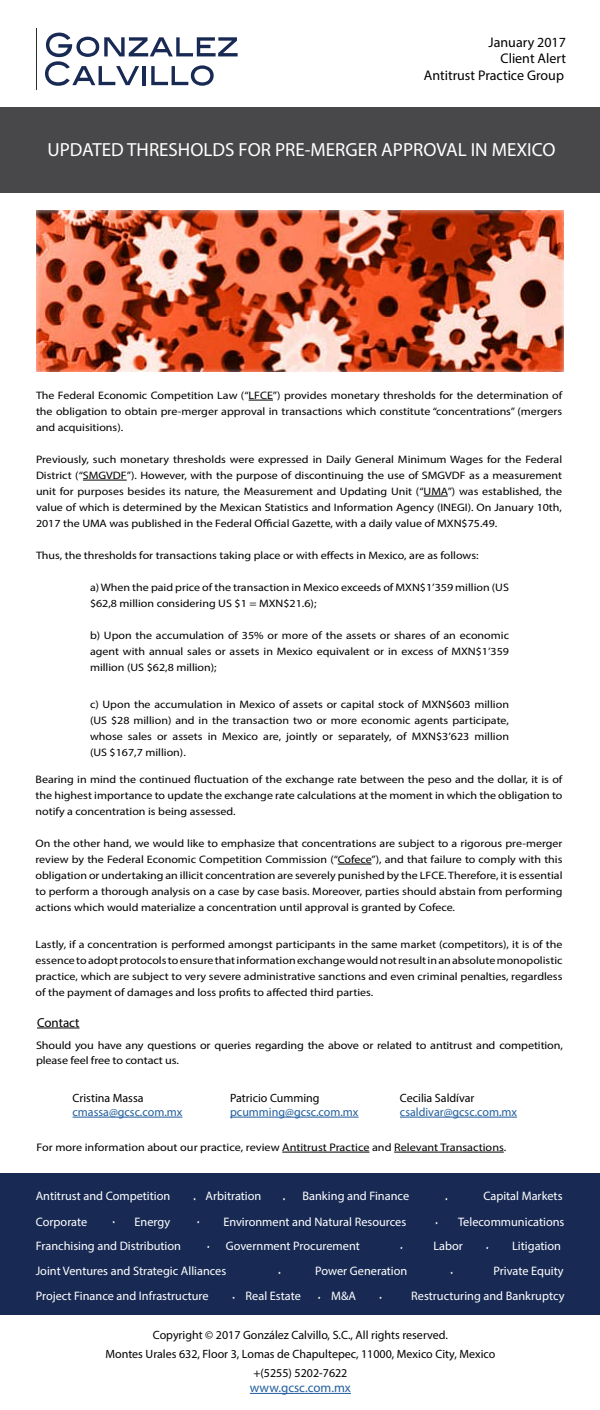
<style>
.page{position:relative;width:600px;height:1410px;background:#fff}
.page>*{position:absolute;margin:0;border:0;box-sizing:border-box;transform-origin:0 0}
.t1{font:19px "Myriad Pro";color:#fff}
.t2{font:14px/16px "Myriad Pro";color:#000;text-align:right}
.t3{font:13px "Myriad Pro";color:#215e9e}
.t4{font:13px "Myriad Pro";color:#000}
.t5{font:12.3px "Myriad Pro";color:#fff}
.t6{font:12px/19px "Myriad Pro";color:#000;text-align:center}
.t7{font:12px "Myriad Pro";color:#215e9e}
.t8{font:11px/15px "Myriad Pro";letter-spacing:-.01em;color:#000;scale:1.11 1}
.t9{font:10.8px/16px "Myriad Pro";color:#000;text-align:justify;scale:1.11 1}
</style>
<div class="page">
<hr style="left:37px;top:1028px;width:43px;height:1px;background:#000">
<div style="left:0;top:107px;width:600px;height:86px;background:#48484a"></div>
<hr style="left:73px;top:1117px;width:109px;height:1px;background:#215e9e">
<hr style="left:400px;top:1117px;width:117px;height:1px;background:#215e9e">
<hr style="left:230px;top:1117px;width:129px;height:1px;background:#215e9e">
<svg style="left:45px;top:33px;width:193px;height:53px"></svg>
<hr style="left:36px;top:28px;width:1px;height:62px;background:#2b2d2e">
<svg style="left:249px;top:400px;width:24px;height:1px"></svg>
<hr style="left:83px;top:480px;width:44px;height:1px;background:#000">
<svg style="left:424px;top:496px;width:24px;height:1px"></svg>
<hr style="left:338px;top:864px;width:34px;height:1px;background:#000">
<div style="left:28px;top:203px;width:545px;height:170px;background:#fff;opacity:.75"></div>
<hr style="left:282px;top:1152px;width:88px;height:1px;background:#000">
<hr style="left:394px;top:1152px;width:110px;height:1px;background:#000">
<hr style="left:250px;top:1393px;width:101px;height:1px;background:#215e9e">
<div style="left:0;top:1173px;width:600px;height:142px;background:#182a54"></div>
<p class="t2" style="left:489px;top:35px;width:79px">January 2017<br>Client Alert</p>
<p class="t2" style="left:424px;top:67px;width:142px">Antitrust Practice Group</p>
<h1 class="t1" style="left:48px;top:138px;width:509px">UPDATED THRESHOLDS FOR PRE-MERGER APPROVAL IN MEXICO</h1>
<p class="t9" style="left:36px;top:387px;width:476px">The Federal Economic Competition Law (“LFCE”) provides monetary thresholds for the determination of the obligation to obtain pre-merger approval in transactions which constitute “concentrations” (mergers and acquisitions).</p>
<p class="t9" style="left:36px;top:451px;width:476px">Previously, such monetary thresholds were expressed in Daily General Minimum Wages for the Federal District (“SMGVDF”). However, with the purpose of discontinuing the use of SMGVDF as a measurement unit for purposes besides its nature, the Measurement and Updating Unit (“UMA”) was established, the value of which is determined by the Mexican Statistics and Information Agency (INEGI). On January 10th, 2017 the UMA was published in the Federal Official Gazette, with a daily value of MXN$75.49.</p>
<p class="t9" style="left:36px;top:547px;width:400px">Thus, the thresholds for transactions taking place or with effects in Mexico, are as follows:</p>
<p class="t9" style="left:90px;top:579px;width:379px">a) When the paid price of the transaction in Mexico exceeds of MXN$1’359 million (US $62,8 million considering US $1 = MXN$21.6);</p>
<p class="t9" style="left:90px;top:627px;width:379px">b) Upon the accumulation of 35% or more of the assets or shares of an economic agent with annual sales or assets in Mexico equivalent or in excess of MXN$1’359 million (US $62,8 million);</p>
<p class="t9" style="left:90px;top:696px;width:379px">c) Upon the accumulation in Mexico of assets or capital stock of MXN$603 million (US $28 million) and in the transaction two or more economic agents participate, whose sales or assets in Mexico are, jointly or separately, of MXN$3’623 million (US $167,7 million).</p>
<p class="t9" style="left:36px;top:771px;width:476px">Bearing in mind the continued fluctuation of the exchange rate between the peso and the dollar, it is of the highest importance to update the exchange rate calculations at the moment in which the obligation to notify a concentration is being assessed.</p>
<p class="t9" style="left:36px;top:835px;width:476px">On the other hand, we would like to emphasize that concentrations are subject to a rigorous pre-merger review by the Federal Economic Competition Commission (“Cofece”), and that failure to comply with this obligation or undertaking an illicit concentration are severely punished by the LFCE. Therefore, it is essential to perform a thorough analysis on a case by case basis. Moreover, parties should abstain from performing actions which would materialize a concentration until approval is granted by Cofece.</p>
<p class="t9" style="left:36px;top:936px;width:476px">Lastly, if a concentration is performed amongst participants in the same market (competitors), it is of the essence to adopt protocols to ensure that information exchange would not result in an absolute monopolistic practice, which are subject to very severe administrative sanctions and even criminal penalties, regardless of the payment of damages and loss profits to affected third parties.</p>
<p class="t4" style="left:37px;top:1014px;width:44px">Contact</p>
<p class="t8" style="left:36px;top:1038px;width:476px">Should you have any questions or queries regarding the above or related to antitrust and competition, please feel free to contact us.</p>
<p class="t6" style="left:73px;top:1088px;width:73px">Cristina Massa</p>
<p class="t7" style="left:73px;top:1104px;width:111px">cmassa@gcsc.com.mx</p>
<p class="t6" style="left:230px;top:1088px;width:91px">Patricio Cumming</p>
<p class="t7" style="left:230px;top:1104px;width:130px">pcumming@gcsc.com.mx</p>
<p class="t6" style="left:400px;top:1088px;width:76px">Cecilia Saldívar</p>
<p class="t7" style="left:400px;top:1104px;width:119px">csaldivar@gcsc.com.mx</p>
<p class="t8" style="left:37px;top:1140px;width:425px">For more information about our practice, review Antitrust Practice and Relevant Transactions.</p>
<p class="t5" style="left:36px;top:1188px;width:136px">Antitrust and Competition</p>
<p class="t5" style="left:206px;top:1188px;width:57px">Arbitration</p>
<p class="t5" style="left:303px;top:1188px;width:108px">Banking and Finance</p>
<p class="t5" style="left:483px;top:1188px;width:81px">Capital Markets</p>
<p class="t5" style="left:36px;top:1214px;width:53px">Corporate</p>
<p class="t5" style="left:135px;top:1214px;width:37px">Energy</p>
<p class="t5" style="left:223px;top:1214px;width:184px">Environment and Natural Resources</p>
<p class="t5" style="left:458px;top:1214px;width:108px">Telecommunications</p>
<p class="t5" style="left:36px;top:1239px;width:147px">Franchising and Distribution</p>
<p class="t5" style="left:226px;top:1239px;width:136px">Government Procurement</p>
<p class="t5" style="left:433px;top:1239px;width:31px">Labor</p>
<p class="t5" style="left:512px;top:1239px;width:50px">Litigation</p>
<p class="t5" style="left:36px;top:1263px;width:192px">Joint Ventures and Strategic Alliances</p>
<p class="t5" style="left:315px;top:1263px;width:94px">Power Generation</p>
<p class="t5" style="left:493px;top:1263px;width:72px">Private Equity</p>
<p class="t5" style="left:36px;top:1288px;width:174px">Project Finance and Infrastructure</p>
<p class="t5" style="left:246px;top:1288px;width:57px">Real Estate</p>
<p class="t5" style="left:331px;top:1288px;width:26px">M&amp;A</p>
<p class="t5" style="left:411px;top:1288px;width:155px">Restructuring and Bankruptcy</p>
<p class="t6" style="left:105px;top:1325px;width:391px">Copyright © 2017 González Calvillo, S.C., All rights reserved.<br>Montes Urales 632, Floor 3, Lomas de Chapultepec, 11000, Mexico City, Mexico +(5255) 5202-7622</p>
<p class="t3" style="left:250px;top:1380px;width:103px">www.gcsc.com.mx</p>
</div>
